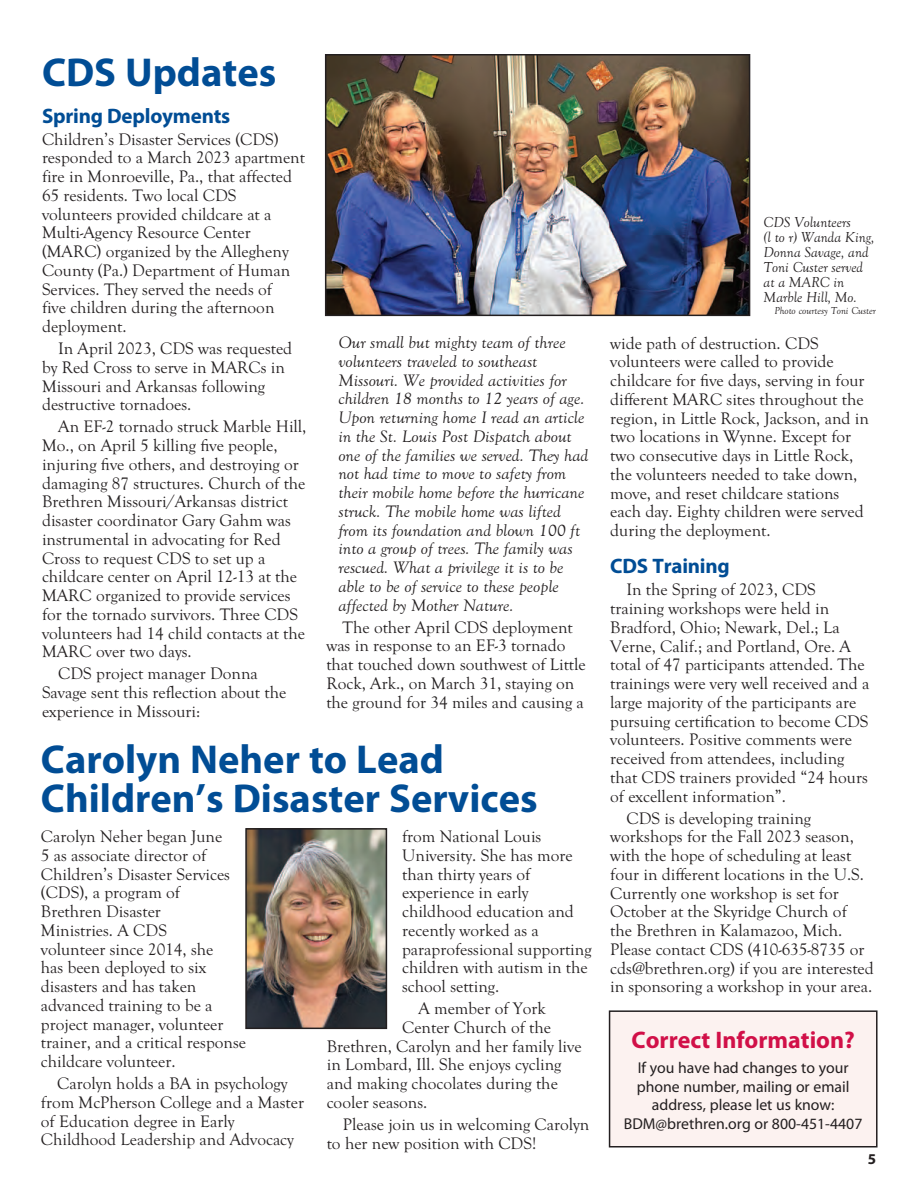
<style>
.page{position:relative;width:918px;height:1188px;background:#fff}
.page>*{position:absolute;margin:0;border:0;box-sizing:border-box;transform-origin:0 0}
.t1{font:700 40.5px/39px "Myriad Pro";color:#014d95}
.t2{font:700 24px "Myriad Pro";color:#d11048}
.t3{font:700 21px "Myriad Pro";letter-spacing:-.01em;color:#014d95}
.t4{font:17.25px/18.8px "Goudy Old Sty";color:#231f20}
.t5{font:italic 17.25px/18.8px "Goudy Old Sty";color:#231f20;scale:1.05 1}
.t6{font:15.75px/18.9px "Myriad Pro";color:#231f20;text-align:center}
.t7{font:italic 15px/15px "Goudy Old Sty";color:#231f20}
.t8{font:700 15px "Myriad Pro";color:#231f20}
.t9{font:italic 10.5px "Goudy Old Sty";color:#231f20}
</style>
<div class="page">
<img style="left:328px;top:57px;width:419px;height:256px">
<div style="left:325px;top:54px;width:425px;height:262px;border:2px solid #231f20"></div>
<img style="left:248px;top:831px;width:136px;height:195px">
<div style="left:245px;top:828px;width:142px;height:201px;border:2px solid #231f20"></div>
<div style="left:610px;top:1011px;width:267px;height:136px;background:#fcf2f0"></div>
<div style="left:609px;top:1010px;width:269px;height:138px;border:2px solid #231f20"></div>
<p class="t1" style="left:42px;top:56px;width:236px">CDS Updates</p>
<p class="t3" style="left:42px;top:108px;width:190px">Spring Deployments</p>
<p class="t4" style="left:42px;top:131px;width:265px">Children’s Disaster Services (CDS) responded to a March 2023 apartment fire in Monroeville, Pa., that affected<br>65 residents. Two local CDS volunteers provided childcare at a<br>Multi-Agency Resource Center (MARC) organized by the Allegheny<br>County (Pa.) Department of Human<br>Services. They served the needs of<br>five children during the afternoon deployment.</p>
<p class="t4" style="left:42px;top:340px;width:252px;text-indent:16px">In April 2023, CDS was requested by Red Cross to serve in MARCs in<br>Missouri and Arkansas following destructive tornadoes.</p>
<p class="t4" style="left:42px;top:418px;width:266px;text-indent:16px">An EF-2 tornado struck Marble Hill, Mo., on April 5 killing five people, injuring five others, and destroying or damaging 87 structures. Church of the Brethren Missouri/Arkansas district disaster coordinator Gary Gahm was instrumental in advocating for Red Cross to request CDS to set up a childcare center on April 12-13 at the MARC organized to provide services for the tornado survivors. Three CDS volunteers had 14 child contacts at the MARC over two days.</p>
<p class="t4" style="left:42px;top:665px;width:246px;text-indent:16px">CDS project manager Donna<br>Savage sent this reflection about the experience in Missouri:</p>
<p class="t5" style="left:338px;top:334px;width:240px">Our small but mighty team of three volunteers traveled to southeast Missouri. We provided activities for children 18 months to 12 years of age.<br>Upon returning home I read an article in the St. Louis Post Dispatch about one of the families we served. They had not had time to move to safety from their mobile home before the hurricane struck. The mobile home was lifted from its foundation and blown 100 ft into a group of trees. The family was rescued. What a privilege it is to be able to be of service to these people affected by Mother Nature.</p>
<p class="t4" style="left:326px;top:619px;width:261px;text-indent:16px">The other April CDS deployment was in response to an EF-3 tornado that touched down southwest of Little Rock, Ark., on March 31, staying on the ground for 34 miles and causing a</p>
<p class="t1" style="left:41px;top:743px;width:498px">Carolyn Neher to Lead<br>Children’s Disaster Services</p>
<p class="t4" style="left:41px;top:828px;width:207px">Carolyn Neher began June<br>5 as associate director of<br>Children’s Disaster Services (CDS), a program of<br>Brethren Disaster<br>Ministries. A CDS<br>volunteer since 2014, she<br>has been deployed to six disasters and has taken advanced training to be a project manager, volunteer trainer, and a critical response childcare volunteer.</p>
<p class="t4" style="left:41px;top:1075px;width:265px;text-indent:16px">Carolyn holds a BA in psychology from McPherson College and a Master of Education degree in Early<br>Childhood Leadership and Advocacy</p>
<p class="t4" style="left:402px;top:828px;width:191px">from National Louis<br>University. She has more than thirty years of experience in early childhood education and recently worked as a paraprofessional supporting children with autism in the school setting.</p>
<p class="t4" style="left:418px;top:1000px;width:129px">A member of York</p>
<p class="t4" style="left:402px;top:1019px;width:150px">Center Church of the</p>
<p class="t4" style="left:327px;top:1038px;width:256px">Brethren, Carolyn and her family live</p>
<p class="t4" style="left:327px;top:1056px;width:236px">in Lombard, Ill. She enjoys cycling</p>
<p class="t4" style="left:327px;top:1075px;width:233px">and making chocolates during the</p>
<p class="t4" style="left:327px;top:1094px;width:102px">cooler seasons.</p>
<p class="t4" style="left:327px;top:1116px;width:264px;text-indent:16px">Please join us in welcoming Carolyn to her new position with CDS!</p>
<p class="t7" style="left:764px;top:215px;width:112px">CDS Volunteers<br>(l to r) Wanda King,<br>Donna Savage, and<br>Toni Custer served at a MARC in<br>Marble Hill, Mo.</p>
<p class="t9" style="left:775px;top:306px;width:103px">Photo courtesy Toni Custer</p>
<p class="t4" style="left:610px;top:335px;width:260px">wide path of destruction. CDS volunteers were called to provide childcare for five days, serving in four different MARC sites throughout the region, in Little Rock, Jackson, and in two locations in Wynne. Except for two consecutive days in Little Rock, the volunteers needed to take down, move, and reset childcare stations each day. Eighty children were served during the deployment.</p>
<p class="t3" style="left:610px;top:558px;width:121px">CDS Training</p>
<p class="t4" style="left:610px;top:581px;width:261px;text-indent:16px">In the Spring of 2023, CDS training workshops were held in Bradford, Ohio; Newark, Del.; La Verne, Calif.; and Portland, Ore. A total of 47 participants attended. The trainings were very well received and a large majority of the participants are pursuing certification to become CDS volunteers. Positive comments were received from attendees, including that CDS trainers provided “24 hours of excellent information”.</p>
<p class="t4" style="left:610px;top:810px;width:265px;text-indent:16px">CDS is developing training workshops for the Fall 2023 season, with the hope of scheduling at least four in different locations in the U.S.<br>Currently one workshop is set for October at the Skyridge Church of<br>the Brethren in Kalamazoo, Mich.<br>Please contact CDS (410-635-8735 or cds@brethren.org) if you are interested in sponsoring a workshop in your area.</p>
<p class="t2" style="left:631px;top:1031px;width:225px">Correct Information?</p>
<p class="t6" style="left:638px;top:1059px;width:212px">If you have had changes to your</p>
<p class="t6" style="left:624px;top:1078px;width:240px">phone number, mailing or email address, please let us know:<br>BDM@brethren.org or 800-451-4407</p>
<p class="t8" style="left:868px;top:1153px;width:10px">5</p>
</div>
